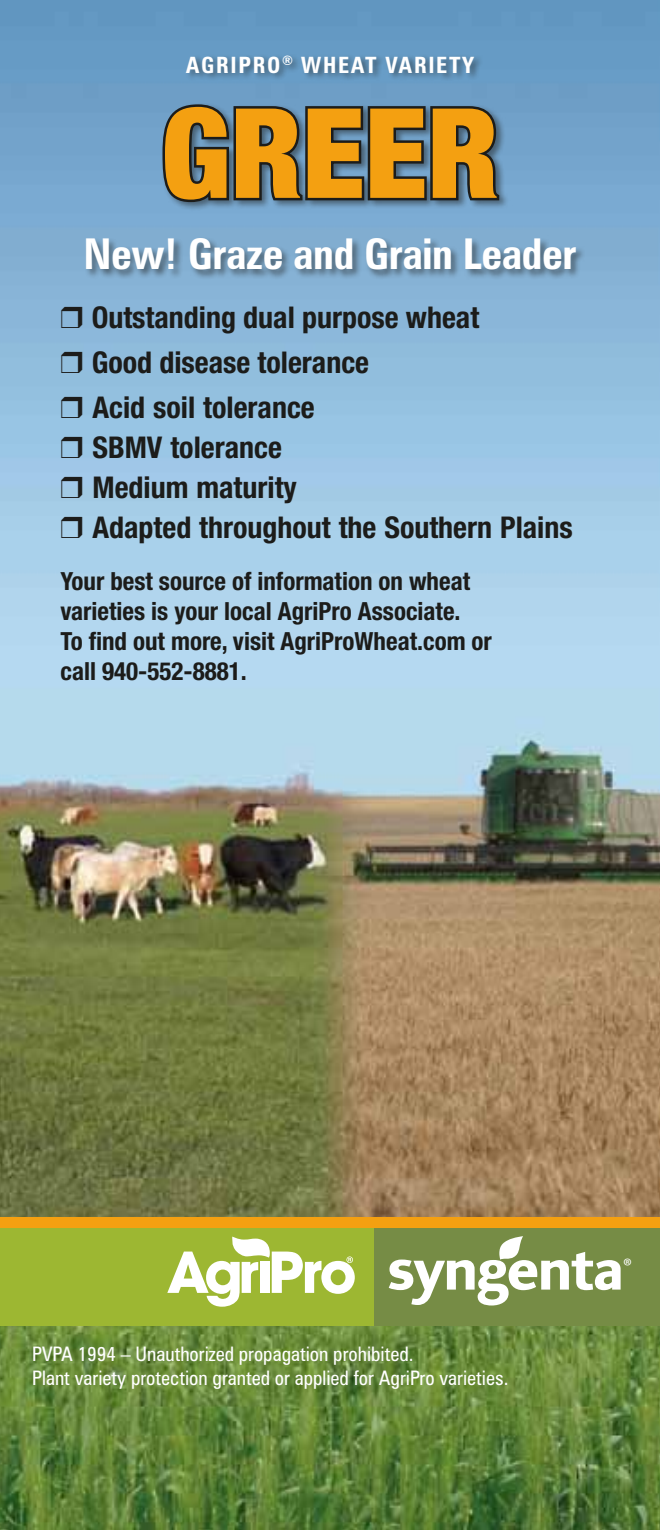
<style>
.page{position:relative;width:660px;height:1530px;background:#fff}
.page>*{position:absolute;margin:0;border:0;box-sizing:border-box;transform-origin:0 0}
.t1{font:900 condensed 125px "Helvetica Neue";color:#f4a011}
.t2{font:700 condensed 42.5px "Zurich BT";letter-spacing:-.01em;color:#fff}
.t3{font:700 condensed 30px/45.5px "Helvetica Neue";color:#1c1c1a}
.t4{font:700 condensed 25px/30px "Helvetica Neue";color:#1c1c1a}
.t5{font:700 condensed 22.5px "Zurich BT";letter-spacing:.075em;color:#fff}
.t6{font:21.25px "Myriad Pro";color:#fff}
.t7{font:condensed 20px/24px "Zurich BT";color:#fff}
</style>
<div class="page">
<img style="left:0;top:0;width:660px;height:1217px">
<img style="left:0;top:1326px;width:660px;height:204px">
<div style="left:0;top:1220px;width:660px;height:106px;background:#768c45"></div>
<div style="left:85px;top:54px;width:500px;height:226px;background:#1c1c1a;opacity:.5"></div>
<svg style="left:160px;top:102px;width:342px;height:103px;background:#425767"></svg>
<div style="left:0;top:1223px;width:374px;height:103px;background:#9db732"></div>
<svg style="left:389px;top:1236px;width:232px;height:70px"></svg>
<svg style="left:167px;top:1237px;width:188px;height:70px"></svg>
<div style="left:0;top:1217px;width:660px;height:10px;background:#f4a011"></div>
<svg style="left:62px;top:306px;width:20px;height:22px"></svg>
<svg style="left:62px;top:352px;width:20px;height:21px"></svg>
<svg style="left:62px;top:397px;width:20px;height:21px"></svg>
<svg style="left:62px;top:437px;width:20px;height:21px"></svg>
<svg style="left:62px;top:477px;width:20px;height:21px"></svg>
<svg style="left:62px;top:517px;width:20px;height:21px"></svg>
<p class="t5" style="left:186px;top:51px;width:290px">AgriPro<sup>®</sup> Wheat Variety</p>
<h1 class="t1" style="left:161px;top:76px;width:339px">GREER</h1>
<h2 class="t2" style="left:83px;top:228px;width:495px">New! Graze and Grain Leader</h2>
<p class="t3" style="left:92px;top:294px;width:389px">Outstanding dual purpose wheat<br>Good disease tolerance<br>Acid soil tolerance</p>
<p class="t3" style="left:92px;top:427px;width:482px;line-height:40px">SBMV tolerance<br>Medium maturity<br>Adapted throughout the Southern Plains</p>
<p class="t4" style="left:61px;top:565px;width:433px">Your best source of information on wheat varieties is your local AgriPro Associate.<br>To find out more, visit AgriProWheat.com or call 940-552-8881.</p>
<p class="t7" style="left:32px;top:1342px;width:478px">PVPA 1994 – Unauthorized propagation prohibited.<br>Plant variety protection granted or applied for AgriPro varieties.</p>
<p class="t6" style="left:623px;top:1253px;width:10px">®</p>
</div>
